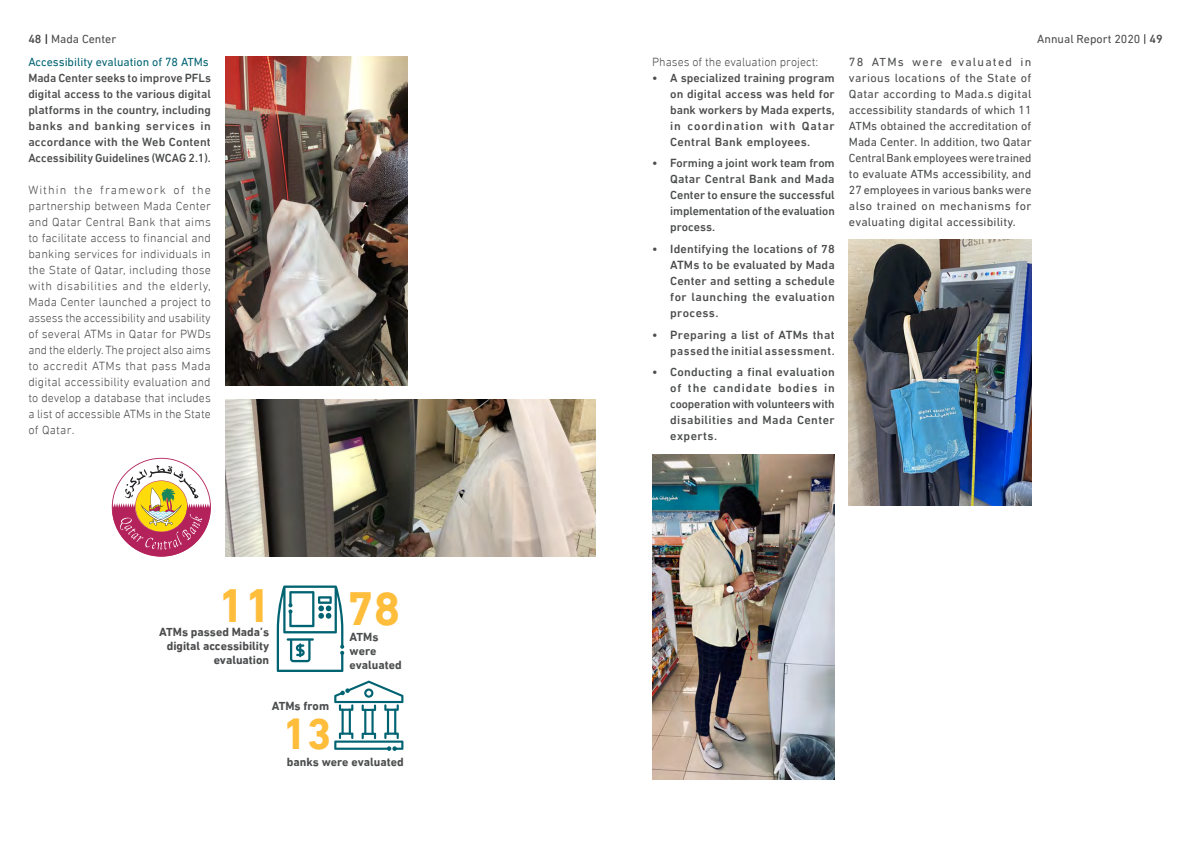
<style>
.page{position:relative;width:1191px;height:842px;background:#fff}
.page>*{position:absolute;margin:0;border:0;box-sizing:border-box;transform-origin:0 0}
.t1{font:700 47.7px "DIN Next LT Arabic";color:#febd3b}
.t2{font:700 44.4px "DIN Next LT Arabic";color:#febd3b}
.t3{font:500 12px/16px "DIN Next LT Arabic";letter-spacing:.02em;color:#4b4c4d;text-align:justify}
.t4{font:300 12px/16px "DIN Next LT Arabic";color:#4b4c4d;text-align:justify}
.t5{font:12px/16px "DIN Next LT Arabic";letter-spacing:.015em;color:#4b4c4d;text-align:justify}
.t6{font:700 12px/14px "DIN Next LT Arabic";color:#4b4c4d}
.t7{font:12px "DIN Next LT Arabic";color:#006372}
.s1{font-weight:500}
.s2{font-weight:500;color:#231f20}
.s3{color:#231f20}
</style>
<div class="page">
<img style="left:849px;top:240px;width:182px;height:266px">
<img style="left:652px;top:455px;width:182px;height:324px">
<img style="left:225px;top:57px;width:182px;height:329px">
<svg style="left:112px;top:458px;width:99px;height:99px"></svg>
<svg style="left:277px;top:585px;width:67px;height:87px"></svg>
<hr style="left:341px;top:709px;width:3px;height:26px;background:#006372">
<hr style="left:349px;top:709px;width:2px;height:26px;background:#006372">
<hr style="left:387px;top:709px;width:2px;height:26px;background:#006372">
<hr style="left:394px;top:709px;width:2px;height:26px;background:#006372">
<hr style="left:364px;top:709px;width:2px;height:26px;background:#006372">
<hr style="left:371px;top:709px;width:2px;height:26px;background:#006372">
<svg style="left:334px;top:732px;width:69px;height:19px"></svg>
<svg style="left:334px;top:681px;width:69px;height:30px"></svg>
<img style="left:225px;top:400px;width:370px;height:157px">
<p class="t5" style="left:28px;top:30px;width:89px"><span class="s1">48</span> <span class="s2">|</span> Mada Center</p>
<p class="t5" style="left:1037px;top:30px;width:127px">Annual Report 2020 <span class="s3">|</span> <span class="s1">49</span></p>
<p class="t4" style="left:652px;top:54px;width:167px">Phases of the evaluation project:</p>
<p class="t3" style="left:670px;top:70px;width:166px;text-indent:-18px">• A specialized training program on digital access was held for bank workers by Mada experts, in coordination with Qatar Central Bank employees.</p>
<p class="t3" style="left:670px;top:155px;width:166px;text-indent:-18px">• Forming a joint work team from Qatar Central Bank and Mada Center to ensure the successful implementation of the evaluation process.</p>
<p class="t3" style="left:670px;top:241px;width:166px;text-indent:-18px">• Identifying the locations of 78<br>ATMs to be evaluated by Mada Center and setting a schedule for launching the evaluation process.</p>
<p class="t3" style="left:652px;top:327px;width:184px;text-align:right">• Preparing a list of ATMs that passed the initial assessment.</p>
<p class="t3" style="left:670px;top:364px;width:166px;text-indent:-18px">• Conducting a final evaluation of the candidate bodies in cooperation with volunteers with disabilities and Mada Center experts.</p>
<p class="t5" style="left:849px;top:54px;width:184px">78 ATMs were evaluated in various locations of the State of Qatar according to Mada.s digital accessibility standards of which 11<br>ATMs obtained the accreditation of Mada Center. In addition, two Qatar Central Bank employees were trained to evaluate ATMs accessibility, and 27 employees in various banks were also trained on mechanisms for evaluating digital accessibility.</p>
<p class="t7" style="left:28px;top:55px;width:182px">Accessibility evaluation of 78 ATMs</p>
<p class="t3" style="left:28px;top:70px;width:184px">Mada Center seeks to improve PFLs digital access to the various digital platforms in the country, including banks and banking services in accordance with the Web Content Accessibility Guidelines (WCAG 2.1).</p>
<p class="t4" style="left:28px;top:182px;width:184px">Within the framework of the partnership between Mada Center and Qatar Central Bank that aims to facilitate access to financial and banking services for individuals in the State of Qatar, including those with disabilities and the elderly, Mada Center launched a project to assess the accessibility and usability of several ATMs in Qatar for PWDs and the elderly. The project also aims to accredit ATMs that pass Mada digital accessibility evaluation and to develop a database that includes a list of accessible ATMs in the State of Qatar.</p>
<h1 class="t1" style="left:218px;top:577px;width:55px">11</h1>
<p class="t6" style="left:159px;top:625px;width:111px">ATMs passed Mada’s</p>
<p class="t6" style="left:167px;top:639px;width:104px;text-align:right">digital accessibility evaluation</p>
<p class="t6" style="left:272px;top:699px;width:59px">ATMs from</p>
<h1 class="t1" style="left:347px;top:581px;width:55px">78</h1>
<p class="t6" style="left:349px;top:630px;width:54px">ATMs were evaluated</p>
<h2 class="t2" style="left:282px;top:708px;width:51px">13</h2>
<p class="t6" style="left:287px;top:754px;width:118px">banks were evaluated</p>
</div>
